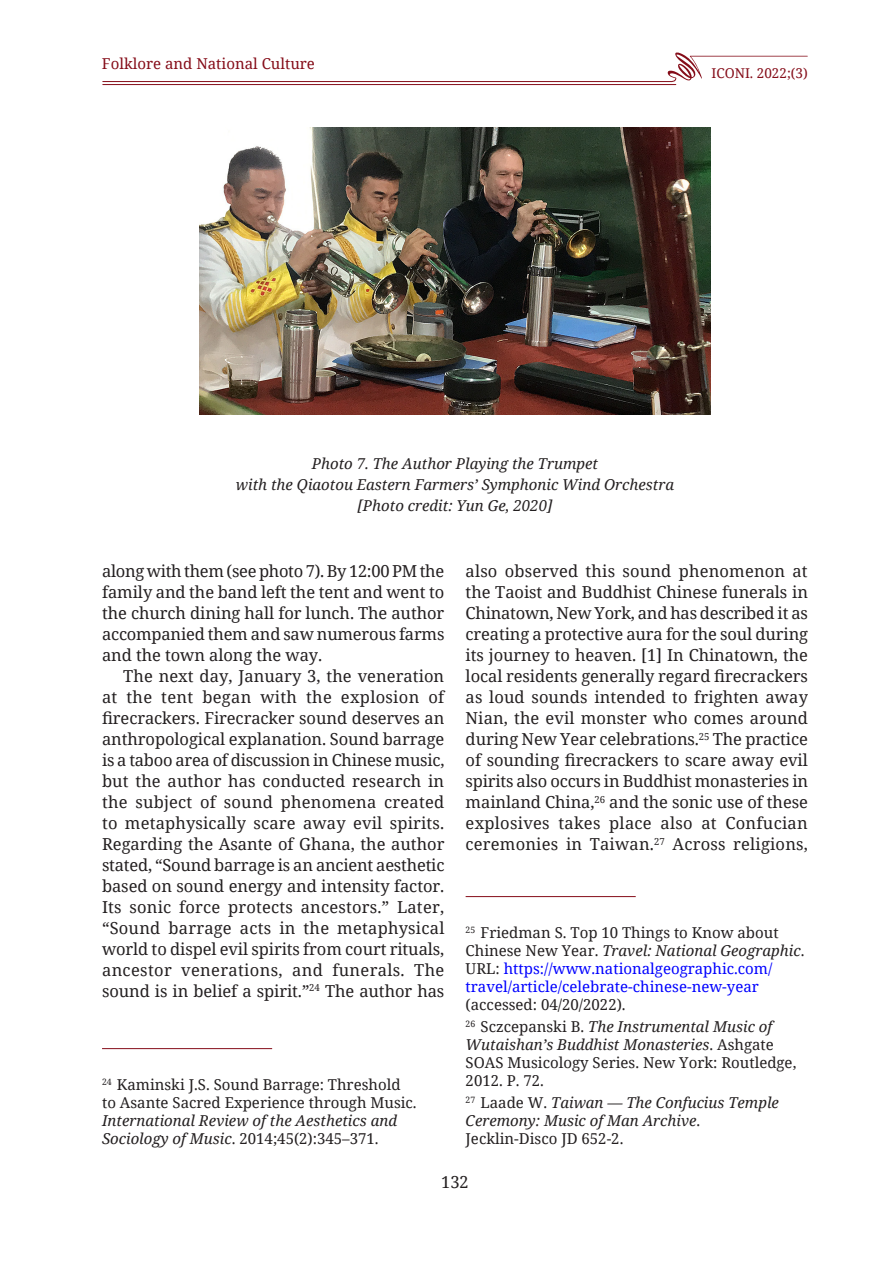
<style>
.page{position:relative;width:893px;height:1263px;background:#fff}
.page>*{position:absolute;margin:0;border:0;box-sizing:border-box;transform-origin:0 0}
.Текст{font:16.5px/21px "Noto Serif";letter-spacing:-.005em;color:#231f20;text-align:justify}
.Примечание{font:15px/18px "Noto Serif";color:#231f20}
.Примечание-2{font:15px/18px "Noto Serif";color:#00f}
.Фото{font:italic 15px "Noto Serif";color:#231f20}
.Примечание-3{font:italic 15px/18px "Noto Serif";color:#231f20}
.t1{font:15px "Noto Serif";color:#850d19}
.t2{font:13.5px "Noto Serif";color:#850d19}
.s1{font-style:italic}
.s2{color:#231f20}
.s3{font-style:italic;color:#231f20}
.s4{font-style:normal}
</style>
<div class="page">
<svg style="left:102px;top:52px;width:706px;height:30px"></svg>
<hr style="left:103px;top:84px;width:573px;height:1px;background:#850d19">
<hr style="left:102px;top:1048px;width:170px;height:1px;background:#850d19">
<hr style="left:466px;top:896px;width:170px;height:1px;background:#850d19">
<img style="left:200px;top:128px;width:510px;height:286px">
<p class="t1" style="left:102px;top:53px;width:215px">Folklore and National Culture</p>
<p class="t2" style="left:711px;top:64px;width:98px">ICONI. 2022;(3)</p>
<p class="Фото" style="left:312px;top:453px;width:288px">Photo 7. The Author Playing the Trumpet</p>
<p class="Фото" style="left:236px;top:474px;width:440px">with the Qiaotou Eastern Farmers’ Symphonic Wind Orchestra</p>
<p class="Фото" style="left:357px;top:495px;width:196px">[Photo credit: Yun Ge, 2020]</p>
<p class="Текст" style="left:102px;top:560px;width:344px">along with them (see photo 7). By 12:00 PM the family and the band left the tent and went to the church dining hall for lunch. The author accompanied them and saw numerous farms and the town along the way.</p>
<p class="Текст" style="left:102px;top:665px;width:344px;text-indent:21px">The next day, January 3, the veneration at the tent began with the explosion of firecrackers. Firecracker sound deserves an anthropological explanation. Sound barrage is a taboo area of discussion in Chinese music, but the author has conducted research in the subject of sound phenomena created to metaphysically scare away evil spirits.<br>Regarding the Asante of Ghana, the author stated, “Sound barrage is an ancient aesthetic based on sound energy and intensity factor.<br>Its sonic force protects ancestors.” Later, “Sound barrage acts in the metaphysical world to dispel evil spirits from court rituals, ancestor venerations, and funerals. The sound is in belief a spirit.”<sup>24</sup> The author has</p>
<p class="Примечание" style="left:102px;top:1074px;width:316px"><sup>24</sup> Kaminski J.S. Sound Barrage: Threshold to Asante Sacred Experience through Music.<br><span class="s1">International Review of the Aesthetics and Sociology of Music</span>. 2014;45(2):345–371.</p>
<p class="Текст" style="left:466px;top:560px;width:344px">also observed this sound phenomenon at the Taoist and Buddhist Chinese funerals in Chinatown, New York, and has described it as creating a protective aura for the soul during its journey to heaven. [1] In Chinatown, the local residents generally regard firecrackers as loud sounds intended to frighten away Nian, the evil monster who comes around during New Year celebrations.<sup>25</sup> The practice of sounding firecrackers to scare away evil spirits also occurs in Buddhist monasteries in mainland China,<sup>26</sup> and the sonic use of these explosives takes place also at Confucian ceremonies in Taiwan.<sup>27</sup> Across religions,</p>
<p class="Примечание-2" style="left:466px;top:922px;width:340px"><sup>25</sup> <span class="s2">Friedman S. Top 10 Things to Know about Chinese New Year.</span> <span class="s3">Travel: National Geographic</span><span class="s2">.<br>URL:</span> https://www.nationalgeographic.com/ travel/article/celebrate-chinese-new-year <span class="s2">(accessed: 04/20/2022).</span></p>
<p class="Примечание" style="left:466px;top:1017px;width:332px"><sup>26</sup> Sczcepanski B. <span class="s1">The Instrumental Music of Wutaishan’s Buddhist Monasteries</span>. Ashgate SOAS Musicology Series. New York: Routledge, 2012. P. 72.</p>
<p class="Примечание-3" style="left:466px;top:1093px;width:315px"><sup>27</sup> <span class="s4">Laade W.</span> Taiwan — The Confucius Temple<br>Ceremony: Music of Man Archive<span class="s4">.<br>Jecklin-Disco JD 652-2.</span></p>
<p class="Текст" style="left:441px;top:1171px;width:29px">132</p>
</div>
